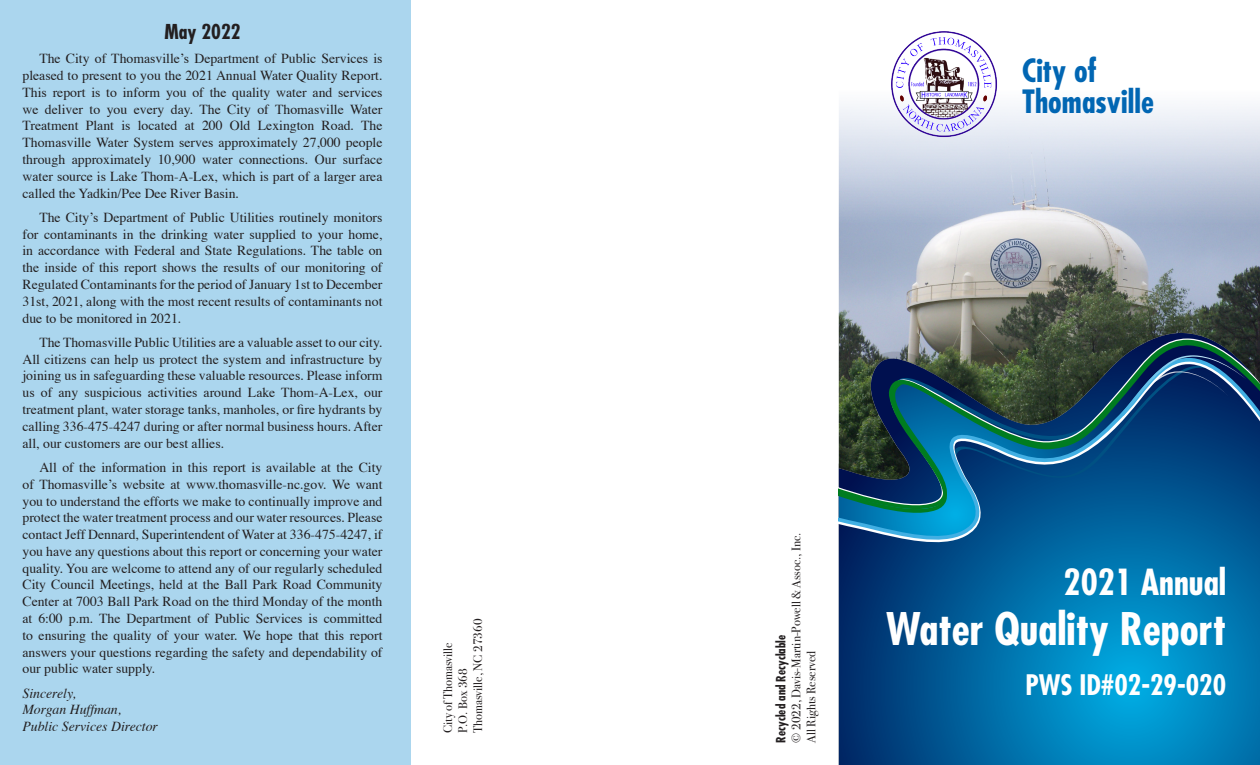
<style>
.page{position:relative;width:1260px;height:765px;background:#fff}
.page>*{position:absolute;margin:0;border:0;box-sizing:border-box;transform-origin:0 0}
.t1{font:700 condensed 43.75px "Futura Std";color:#fff}
.t2{font:700 condensed 35px "Futura Std";color:#fff}
.t3{font:700 condensed 31.25px/31.2px "Futura Std";color:#0166b3}
.t4{font:700 condensed 27.5px "Futura Std";color:#fff}
.t5{font:700 condensed 20px "Futura Std";color:#231f20}
.t6{font:13.75px/16.8px "Times";color:#231f20;text-align:justify}
.t7{font:italic 13.75px/16.8px "Times";color:#231f20}
.t8{font:12.5px "Bodoni Svty Two ITCTT";color:#231f20}
.t9{font:700 condensed 12.5px "Futura Std";color:#231f20}
</style>
<div class="page">
<img style="left:839px;top:106px;width:421px;height:190px">
<svg style="left:839px;top:549px;width:421px;height:216px;background:#006da7"></svg>
<svg style="left:839px;top:296px;width:421px;height:252px;background:#626d69"></svg>
<svg style="left:839px;top:530px;width:421px;height:16px;background:#0c639c"></svg>
<svg style="left:839px;top:342px;width:421px;height:188px;background:#115279"></svg>
<svg style="left:894px;top:351px;width:353px;height:96px;background:#1c4a61"></svg>
<div style="left:0;top:0;width:410px;height:765px;background:#abd6ee"></div>
<img style="left:888px;top:31px;width:111px;height:109px">
<p class="t5" style="left:164px;top:19px;width:78px">May 2022</p>
<p class="t6" style="left:22px;top:49px;width:362px;text-indent:17px">The City of Thomasville’s Department of Public Services is pleased to present to you the 2021 Annual Water Quality Report.<br>This report is to inform you of the quality water and services we deliver to you every day. The City of Thomasville Water Treatment Plant is located at 200 Old Lexington Road. The Thomasville Water System serves approximately 27,000 people through approximately 10,900 water connections. Our surface water source is Lake Thom-A-Lex, which is part of a larger area called the Yadkin/Pee Dee River Basin.</p>
<p class="t6" style="left:22px;top:208px;width:362px;text-indent:17px">The City’s Department of Public Utilities routinely monitors for contaminants in the drinking water supplied to your home, in accordance with Federal and State Regulations. The table on the inside of this report shows the results of our monitoring of Regulated Contaminants for the period of January 1st to December 31st, 2021, along with the most recent results of contaminants not due to be monitored in 2021.</p>
<p class="t6" style="left:22px;top:333px;width:362px;text-indent:17px">The Thomasville Public Utilities are a valuable asset to our city.<br>All citizens can help us protect the system and infrastructure by joining us in safeguarding these valuable resources. Please inform us of any suspicious activities around Lake Thom-A-Lex, our treatment plant, water storage tanks, manholes, or fire hydrants by calling 336-475-4247 during or after normal business hours. After all, our customers are our best allies.</p>
<p class="t6" style="left:22px;top:458px;width:362px;text-indent:17px">All of the information in this report is available at the City of Thomasville’s website at www.thomasville-nc.gov. We want you to understand the efforts we make to continually improve and protect the water treatment process and our water resources. Please contact Jeff Dennard, Superintendent of Water at 336-475-4247, if you have any questions about this report or concerning your water quality. You are welcome to attend any of our regularly scheduled City Council Meetings, held at the Ball Park Road Community Center at 7003 Ball Park Road on the third Monday of the month at 6:00 p.m. The Department of Public Services is committed to ensuring the quality of your water. We hope that this report answers your questions regarding the safety and dependability of our public water supply.</p>
<p class="t7" style="left:22px;top:684px;width:137px">Sincerely,<br>Morgan Huffman,<br>Public Services Director</p>
<p class="t8" style="left:468px;top:733px;width:116px;rotate:-90deg">Thomasville, NC 27360</p>
<p class="t8" style="left:438px;top:733px;width:92px;rotate:-90deg">City of Thomasville</p>
<p class="t8" style="left:453px;top:733px;width:66px;rotate:-90deg">P.O. Box 368</p>
<p class="t3" style="left:1022px;top:55px;width:133px">City of<br>Thomasville</p>
<p class="t8" style="left:786px;top:742px;width:211px;rotate:-90deg">© 2022, Davis-Martin-Powell &amp; Assoc., Inc.</p>
<p class="t9" style="left:773px;top:742px;width:109px;rotate:-90deg">Recycled and Recyclable</p>
<p class="t8" style="left:801px;top:742px;width:93px;rotate:-90deg">All Rights Reserved</p>
<p class="t2" style="left:1064px;top:560px;width:164px">2021 Annual</p>
<p class="t1" style="left:886px;top:602px;width:342px">Water Quality Report</p>
<p class="t4" style="left:1025px;top:668px;width:202px">PWS ID#02-29-020</p>
</div>
